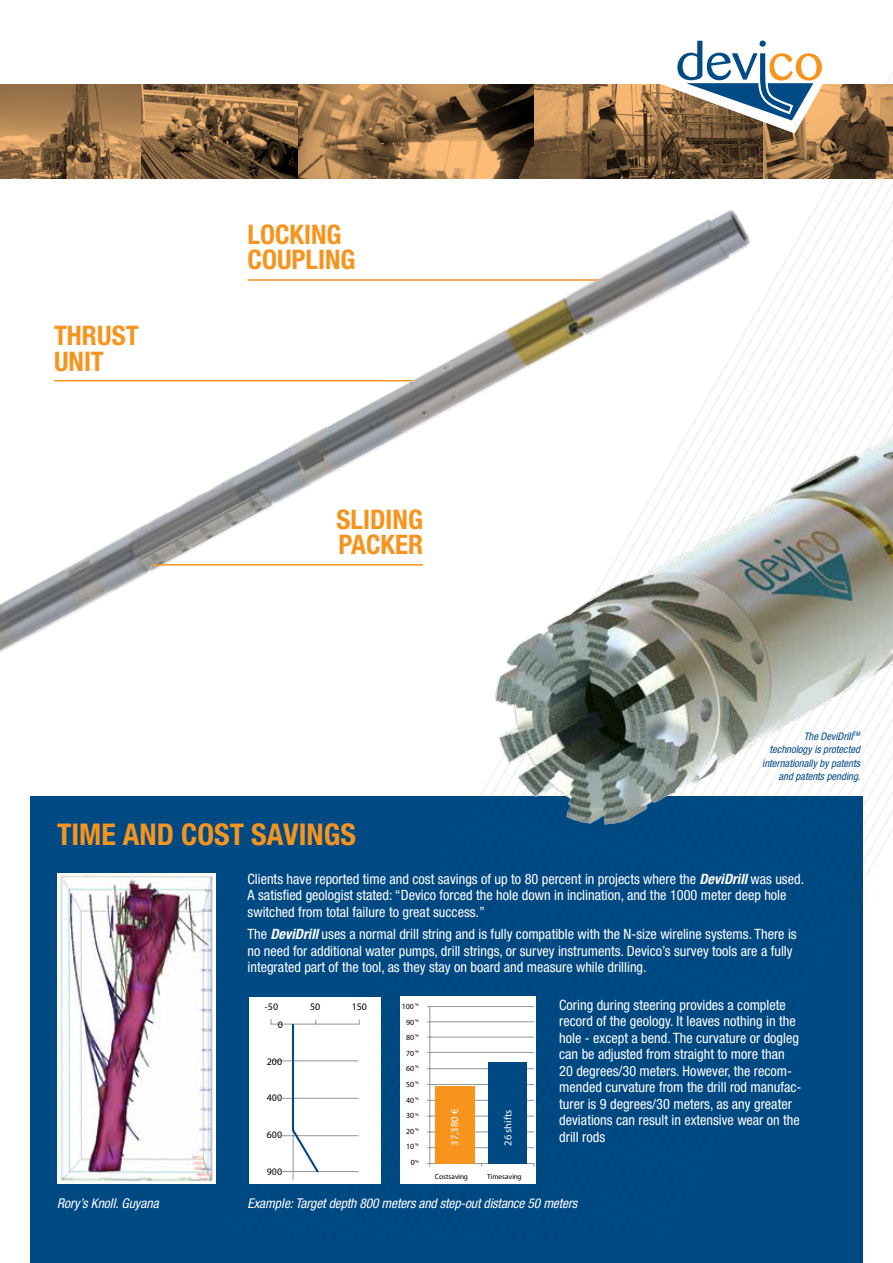
<style>
.page{position:relative;width:893px;height:1263px;background:#fff}
.page>*{position:absolute;margin:0;border:0;box-sizing:border-box;transform-origin:0 0}
.t1{font:700 condensed 30px "Helvetica Neue LT Std";color:#f7941e}
.t2{font:700 condensed 27px/25.5px "Helvetica Neue LT Std";color:#f7941e}
.t3{font:condensed 14.25px/16.5px "Helvetica Neue LT Std";color:#fff}
.t4{font:italic condensed 13.5px "Helvetica Neue LT Std";letter-spacing:-.01em;color:#fff}
.t5{font:italic condensed 10.5px/13.5px "Helvetica Neue LT Std";color:#004a84;text-align:right}
.t6{font:10.5px "Myriad Pro";color:#fff}
.t7{font:9.9px "Myriad Pro";color:#000}
.t8{font:7.95px/15.6px "Myriad Pro";color:#000;text-align:center}
.t9{font:7.35px "Myriad Pro";color:#000}
.s1{font-weight:700;font-style:italic}
</style>
<div class="page">
<svg style="left:697px;top:40px;width:196px;height:1199px"></svg>
<svg style="left:0;top:84px;width:893px;height:95px;background:#84623e"></svg>
<svg style="left:658px;top:41px;width:166px;height:51px"></svg>
<div style="left:30px;top:796px;width:832px;height:467px;background:#004a84"></div>
<img style="left:57px;top:874px;width:158px;height:310px">
<img style="left:0;top:92px;width:837px;height:561px">
<img style="left:488px;top:428px;width:405px;height:404px">
<hr style="left:152px;top:564px;width:271px;height:2px;background:#f7941e">
<div style="left:249px;top:997px;width:132px;height:187px;background:#fff"></div>
<hr style="left:293px;top:1024px;width:1px;height:156px;background:#939598">
<svg style="left:271px;top:1019px;width:89px;height:156px"></svg>
<div style="left:401px;top:997px;width:135px;height:187px;background:#fff"></div>
<svg style="left:427px;top:1006px;width:108px;height:161px"></svg>
<h2 class="t2" style="left:54px;top:322px;width:86px">THRUST<br>UNIT</h2>
<h2 class="t2" style="left:248px;top:221px;width:110px">LOCKING<br>COUPLING</h2>
<h2 class="t2" style="left:337px;top:506px;width:88px">SLIDING<br>PACKER</h2>
<h1 class="t1" style="left:57px;top:816px;width:300px">TIME AND COST SAVINGS</h1>
<p class="t5" style="left:762px;top:729px;width:100px">The DeviDrill<sup>TM </sup>technology is protected internationally by patents and patents pending.</p>
<p class="t3" style="left:248px;top:870px;width:558px">Clients have reported time and cost savings of up to 80 percent in projects where the <span class="s1">DeviDrill</span> was used.<br>A satisfied geologist stated: “Devico forced the hole down in inclination, and the 1000 meter deep hole switched from total failure to great success.”</p>
<p class="t3" style="left:248px;top:926px;width:551px">The <span class="s1">DeviDrill</span> uses a normal drill string and is fully compatible with the N-size wireline systems. There is no need for additional water pumps, drill strings, or survey instruments. Devico’s survey tools are a fully integrated part of the tool, as they stay on board and measure while drilling.</p>
<p class="t3" style="left:559px;top:996px;width:244px">Coring during steering provides a complete record of the geology. It leaves nothing in the hole - except a bend. The curvature or dogleg can be adjusted from straight to more than 20 degrees/30 meters. However, the recom&shy;mended curvature from the drill rod manufac&shy;turer is 9 degrees/30 meters, as any greater deviations can result in extensive wear on the drill rods</p>
<p class="t8" style="left:402px;top:998px;width:18px">100 <sup>%<br></sup>90<sup>%<br></sup>80<sup>%<br></sup>70<sup>%<br></sup>60<sup>%<br></sup>50<sup>%<br></sup>40<sup>%<br></sup>30<sup>%<br></sup>20<sup>%<br></sup>10<sup>%</sup></p>
<p class="t8" style="left:411px;top:1155px;width:10px">0<sup>%</sup></p>
<p class="t7" style="left:265px;top:1000px;width:15px">-50</p>
<p class="t7" style="left:310px;top:1000px;width:12px">50</p>
<p class="t7" style="left:352px;top:1000px;width:17px">150</p>
<p class="t7" style="left:278px;top:1019px;width:7px">0</p>
<p class="t7" style="left:267px;top:1055px;width:17px">200</p>
<p class="t7" style="left:267px;top:1092px;width:17px">400</p>
<p class="t6" style="left:448px;top:1146px;width:39px;rotate:-90deg">37,380 €</p>
<p class="t6" style="left:501px;top:1146px;width:38px;rotate:-90deg">26 shifts</p>
<p class="t7" style="left:267px;top:1128px;width:17px">600</p>
<p class="t7" style="left:267px;top:1165px;width:17px">900</p>
<p class="t9" style="left:435px;top:1172px;width:35px">Costsaving</p>
<p class="t9" style="left:487px;top:1172px;width:36px">Timesaving</p>
<p class="t4" style="left:57px;top:1195px;width:103px">Rory’s Knoll. Guyana</p>
<p class="t4" style="left:248px;top:1195px;width:331px">Example: Target depth 800 meters and step-out distance 50 meters</p>
</div>
